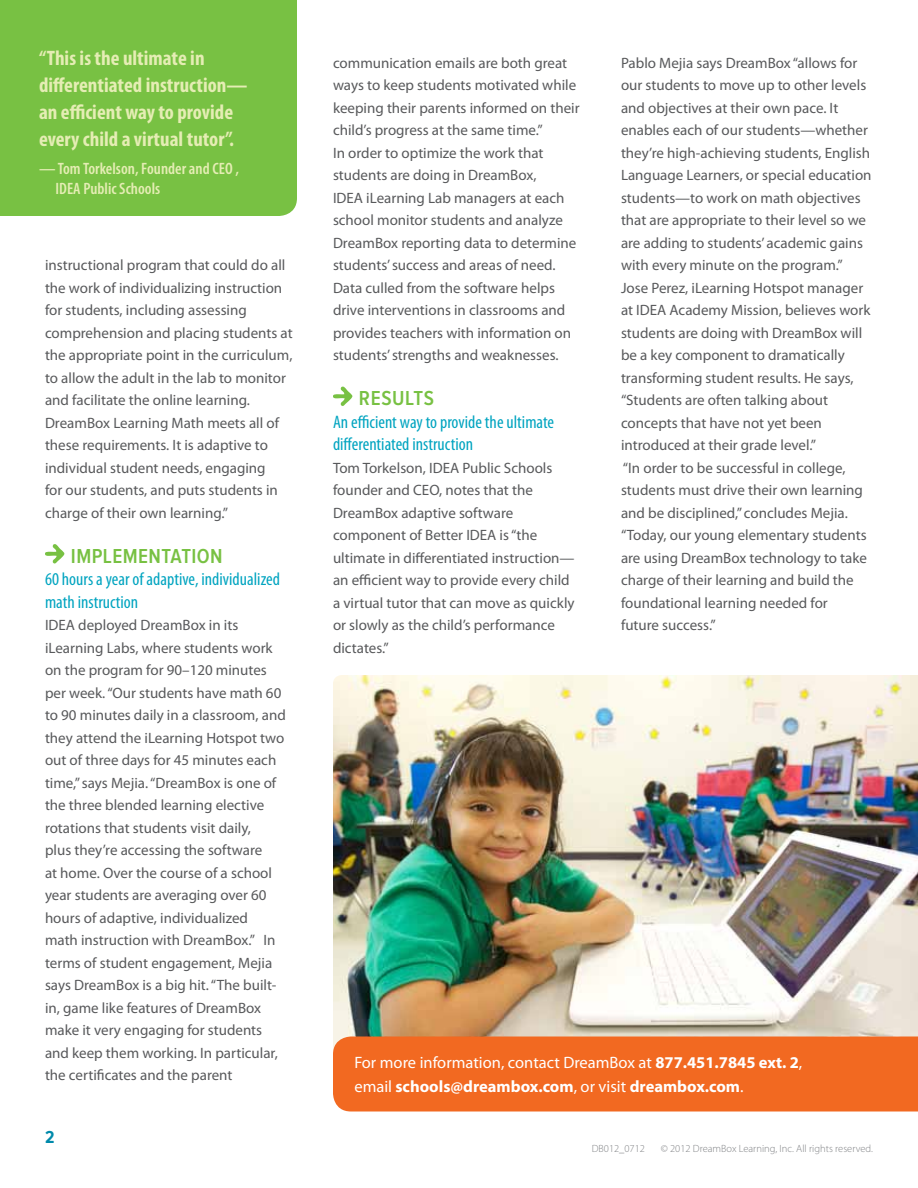
<style>
.page{position:relative;width:918px;height:1188px;background:#fff}
.page>*{position:absolute;margin:0;border:0;box-sizing:border-box;transform-origin:0 0}
.t1{font:700 condensed 21px/27px "Myriad Pro";color:#e5edb4}
.t2{font:600 21px "Proxima Nova Cond";letter-spacing:.02em;color:#78c143}
.t3{font:condensed 18.15px/22.5px "Myriad Pro";color:#00a4c0}
.t4{font:700 18px "Proxima Nova Cond";color:#008aab}
.t5{font:16.5px/24px "Myriad Pro";color:#fff}
.t6{font:600 condensed 16.5px/19.5px "Myriad Pro";color:#e5edb4}
.t7{font:15px/22.5px "Myriad Pro";color:#58595b}
.t8{font:300 10.5px "Myriad Pro";color:#808285}
.s1{font-weight:700}
</style>
<div class="page">
<svg style="left:45px;top:544px;width:19px;height:20px"></svg>
<svg style="left:333px;top:387px;width:19px;height:19px"></svg>
<div style="left:0;top:0;width:297px;height:216px;background:#78c143"></div>
<img style="left:333px;top:675px;width:585px;height:361px">
<div style="left:333px;top:1036px;width:585px;height:76px;background:#f26921"></div>
<h1 class="t1" style="left:39px;top:44px;width:210px">“This is the ultimate in differentiated instruction— an efficient way to provide every child a virtual tutor”.</h1>
<p class="t6" style="left:56px;top:159px;width:185px;text-indent:-17px">— Tom Torkelson, Founder and CEO ,<br>IDEA Public Schools</p>
<p class="t7" style="left:45px;top:253px;width:249px">instructional program that could do all the work of individualizing instruction for students, including assessing comprehension and placing students at the appropriate point in the curriculum, to allow the adult in the lab to monitor and facilitate the online learning.<br>DreamBox Learning Math meets all of these requirements. It is adaptive to individual student needs, engaging<br>for our students, and puts students in charge of their own learning.”</p>
<h1 class="t2" style="left:71px;top:546px;width:151px">IMPLEMENTATION</h1>
<p class="t3" style="left:45px;top:568px;width:237px">60 hours a year of adaptive, individualized math instruction</p>
<p class="t7" style="left:45px;top:613px;width:242px">IDEA deployed DreamBox in its iLearning Labs, where students work on the program for 90–120 minutes per week. “Our students have math 60 to 90 minutes daily in a classroom, and they attend the iLearning Hotspot two out of three days for 45 minutes each time,” says Mejia. “DreamBox is one of the three blended learning elective rotations that students visit daily,<br>plus they’re accessing the software<br>at home. Over the course of a school year students are averaging over 60 hours of adaptive, individualized<br>math instruction with DreamBox.” In terms of student engagement, Mejia says DreamBox is a big hit. “The built&shy;in, game like features of DreamBox make it very engaging for students and keep them working. In particular, the certificates and the parent</p>
<p class="t4" style="left:45px;top:1129px;width:11px">2</p>
<p class="t7" style="left:333px;top:51px;width:248px">communication emails are both great ways to keep students motivated while keeping their parents informed on their child’s progress at the same time.”<br>In order to optimize the work that students are doing in DreamBox,<br>IDEA iLearning Lab managers at each school monitor students and analyze DreamBox reporting data to determine students’ success and areas of need.<br>Data culled from the software helps drive interventions in classrooms and provides teachers with information on students’ strengths and weaknesses.</p>
<h1 class="t2" style="left:359px;top:388px;width:77px">RESULTS</h1>
<p class="t3" style="left:333px;top:410px;width:223px">An efficient way to provide the ultimate differentiated instruction</p>
<p class="t7" style="left:333px;top:456px;width:243px">Tom Torkelson, IDEA Public Schools founder and CEO, notes that the<br>DreamBox adaptive software component of Better IDEA is “the ultimate in differentiated instruction— an efficient way to provide every child a virtual tutor that can move as quickly or slowly as the child’s performance dictates.”</p>
<p class="t7" style="left:621px;top:51px;width:252px">Pablo Mejia says DreamBox “allows for our students to move up to other levels and objectives at their own pace. It enables each of our students—whether they’re high-achieving students, English Language Learners, or special education students—to work on math objectives that are appropriate to their level so we are adding to students’ academic gains with every minute on the program.” Jose Perez, iLearning Hotspot manager at IDEA Academy Mission, believes work students are doing with DreamBox will be a key component to dramatically transforming student results. He says, “Students are often talking about concepts that have not yet been introduced at their grade level.”<br>“In order to be successful in college, students must drive their own learning and be disciplined,” concludes Mejia. “Today, our young elementary students are using DreamBox technology to take charge of their learning and build the foundational learning needed for<br>future success.”</p>
<p class="t5" style="left:354px;top:1050px;width:449px">For more information, contact DreamBox at <span class="s1">877.451.7845 ext. 2</span>, email <span class="s1">schools@dreambox.com</span>, or visit <span class="s1">dreambox.com</span>.</p>
<p class="t8" style="left:592px;top:1142px;width:55px">DB012_0712</p>
<p class="t8" style="left:661px;top:1142px;width:214px">© 2012 DreamBox Learning, Inc. All rights reserved.</p>
</div>
